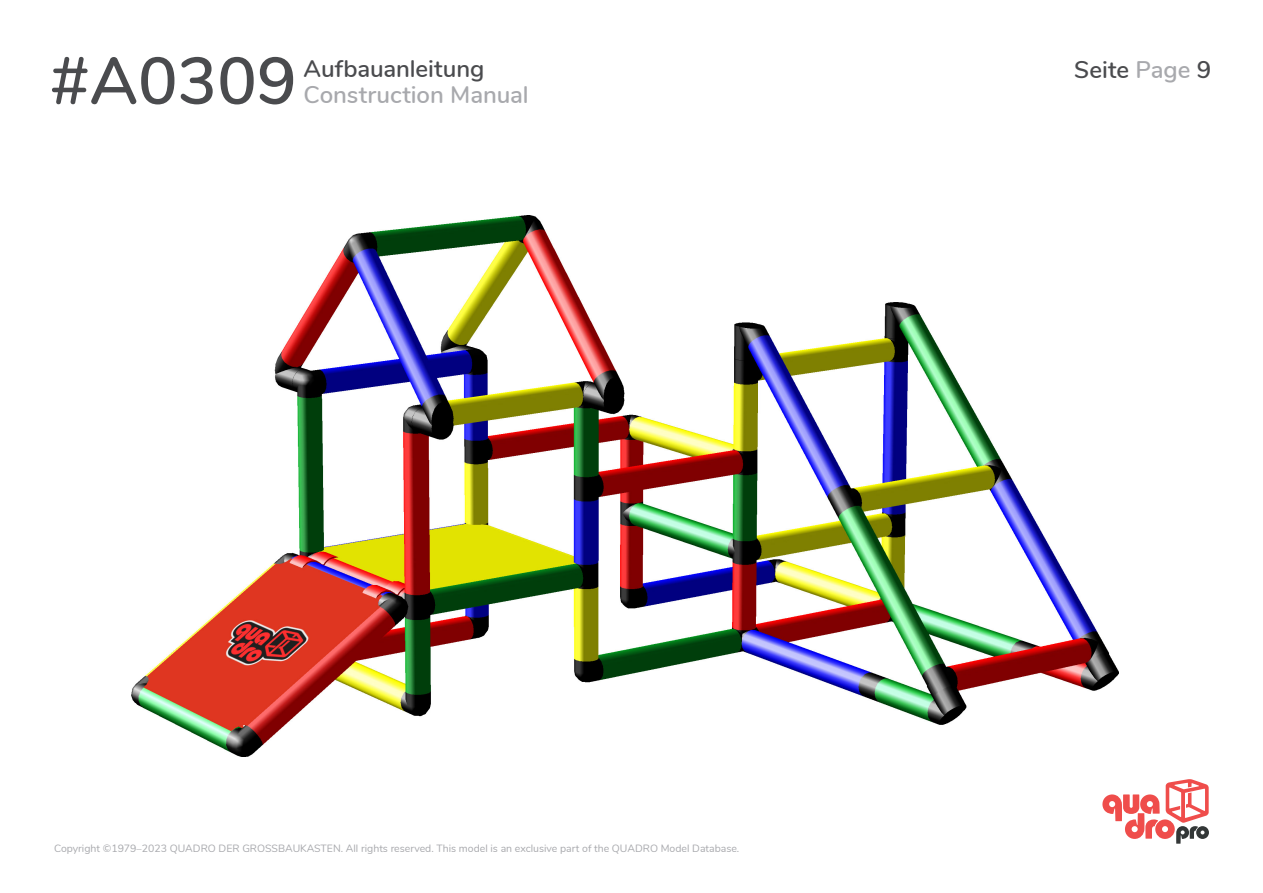
<style>
.page{position:relative;width:1263px;height:893px;background:#fff}
.page>*{position:absolute;margin:0;border:0;box-sizing:border-box;transform-origin:0 0}
.t1{font:600 66px "Nunito";color:#4a4b4e}
.t2{font:600 24px "Nunito";letter-spacing:-.005em;color:#4a4b4e}
.t3{font:600 24px "Nunito";letter-spacing:-.005em;color:#a8a9ad}
.t4{font:10.5px "Nunito";color:#a8a9ad}
.s1{color:#a8a9ad}
</style>
<div class="page">
<svg style="left:1102px;top:779px;width:107px;height:65px"></svg>
<img style="left:132px;top:215px;width:986px;height:542px">
<h1 class="t1" style="left:50px;top:32px;width:248px">#A0309</h1>
<h2 class="t2" style="left:304px;top:51px;width:182px">Aufbauanleitung</h2>
<h2 class="t3" style="left:304px;top:77px;width:226px">Construction Manual</h2>
<p class="t4" style="left:54px;top:840px;width:687px">Copyright ©1979–2023 QUADRO DER GROSSBAUKASTEN. All rights reserved. This model is an exclusive part of the QUADRO Model Database.</p>
<h2 class="t2" style="left:1074px;top:52px;width:138px">Seite <span class="s1">Page</span> 9</h2>
</div>
